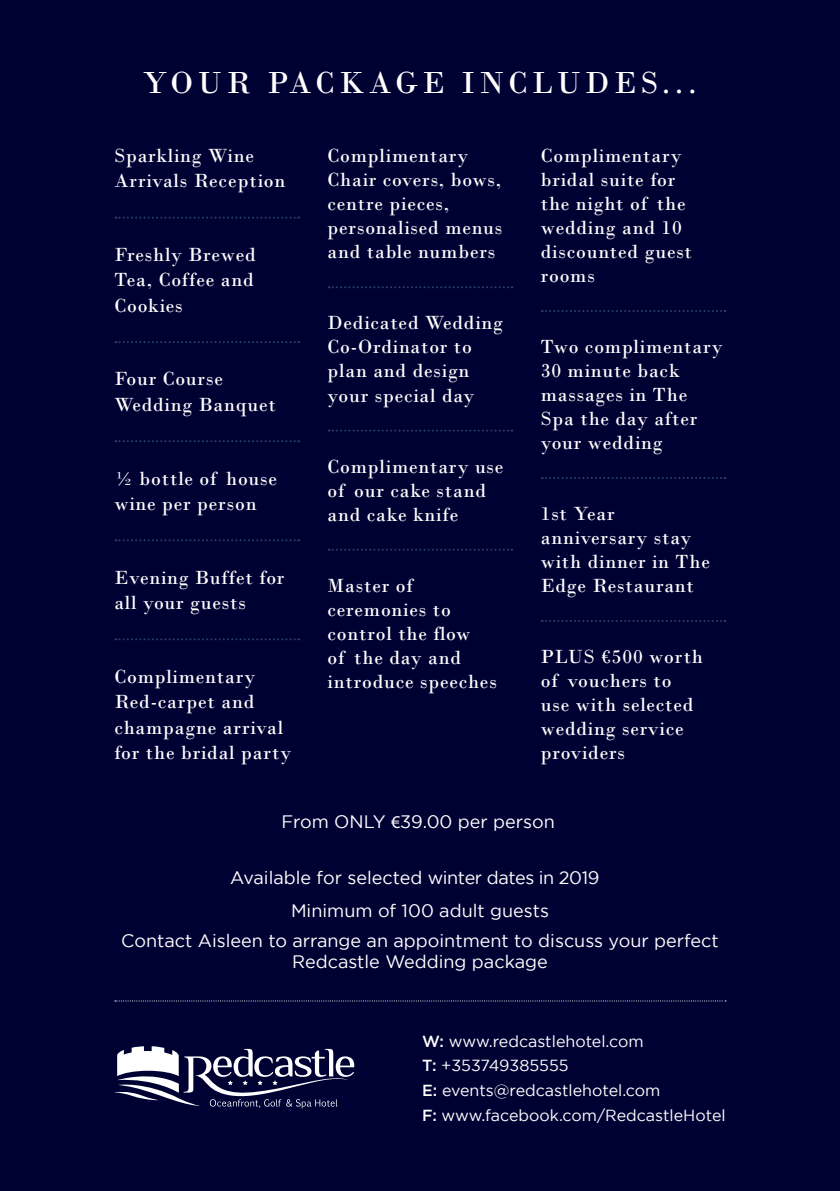
<style>
.page{position:relative;width:840px;height:1191px;background:#fff}
.page>*{position:absolute;margin:0;border:0;box-sizing:border-box;transform-origin:0 0}
.t1{font:32px "Bodoni";letter-spacing:.14em;color:#fff}
.t2{font:20px/24px "Bodoni";letter-spacing:.04em;color:#fff}
.t3{font:18px/32.8px "Gotham";color:#fff;text-align:center}
.t4{font:16px/24.8px "Gotham";color:#fff}
.s1{font-family:"Myriad Pro"}
.s2{font-weight:500}
</style>
<div class="page">
<div style="left:0;top:0;width:839px;height:1191px;background:#000133"></div>
<svg style="left:114px;top:1046px;width:240px;height:62px"></svg>
<svg style="left:115px;top:217px;width:184px;height:2px"></svg>
<svg style="left:115px;top:341px;width:184px;height:2px"></svg>
<svg style="left:115px;top:440px;width:184px;height:2px"></svg>
<svg style="left:115px;top:539px;width:184px;height:2px"></svg>
<svg style="left:115px;top:638px;width:184px;height:2px"></svg>
<svg style="left:328px;top:286px;width:184px;height:2px"></svg>
<svg style="left:328px;top:429px;width:184px;height:2px"></svg>
<svg style="left:328px;top:549px;width:184px;height:2px"></svg>
<svg style="left:541px;top:310px;width:184px;height:2px"></svg>
<svg style="left:541px;top:477px;width:184px;height:2px"></svg>
<svg style="left:541px;top:620px;width:184px;height:2px"></svg>
<svg style="left:115px;top:1000px;width:610px;height:1px"></svg>
<h1 class="t1" style="left:143px;top:64px;width:555px">YOUR PACKAGE INCLUDES...</h1>
<p class="t2" style="left:114px;top:143px;width:172px;line-height:25.4px">Sparkling Wine<br>Arrivals Reception</p>
<p class="t2" style="left:114px;top:242px;width:143px;line-height:25.4px;text-align:justify">Freshly Brewed Tea, Coffee and Cookies</p>
<p class="t2" style="left:114px;top:366px;width:163px;line-height:25.4px">Four Course<br>Wedding Banquet</p>
<p class="t2" style="left:114px;top:465px;width:164px;line-height:25.4px">½ bottle of house wine per person</p>
<p class="t2" style="left:114px;top:564px;width:171px;line-height:25.4px">Evening Buffet for all your guests</p>
<p class="t2" style="left:114px;top:663px;width:178px;line-height:25.4px">Complimentary<br>Red-carpet and champagne arrival for the bridal party</p>
<p class="t2" style="left:327px;top:143px;width:176px">Complimentary<br>Chair covers, bows, centre pieces, personalised menus and table numbers</p>
<p class="t2" style="left:327px;top:311px;width:177px">Dedicated Wedding<br>Co-Ordinator to plan and design your special day</p>
<p class="t2" style="left:327px;top:454px;width:177px">Complimentary use of our cake stand and cake knife</p>
<p class="t2" style="left:327px;top:573px;width:171px">Master of ceremonies to control the flow<br>of the day and introduce speeches</p>
<p class="t2" style="left:540px;top:143px;width:153px">Complimentary bridal suite for the night of the wedding and 10 discounted guest rooms</p>
<p class="t2" style="left:540px;top:334px;width:183px">Two complimentary<br>30 minute back massages in The<br>Spa the day after your wedding</p>
<p class="t2" style="left:540px;top:501px;width:170px">1st Year anniversary stay with dinner in The<br>Edge Restaurant</p>
<p class="t2" style="left:540px;top:644px;width:164px">PLUS €500 worth of vouchers to use with selected wedding service providers</p>
<p class="t3" style="left:281px;top:804px;width:275px">From ONLY <span class="s1">€</span>39.00 per person</p>
<p class="t3" style="left:230px;top:860px;width:370px">Available for selected winter dates in 2019<br>Minimum of 100 adult guests</p>
<p class="t3" style="left:121px;top:929px;width:598px;line-height:21.6px">Contact Aisleen to arrange an appointment to discuss your perfect<br>Redcastle Wedding package</p>
<p class="t4" style="left:422px;top:1028px;width:305px"><span class="s2">W:</span> www.redcastlehotel.com<br><span class="s2">T:</span> +353749385555<br><span class="s2">E:</span> events@redcastlehotel.com<br><span class="s2">F:</span> www.facebook.com/RedcastleHotel</p>
</div>
